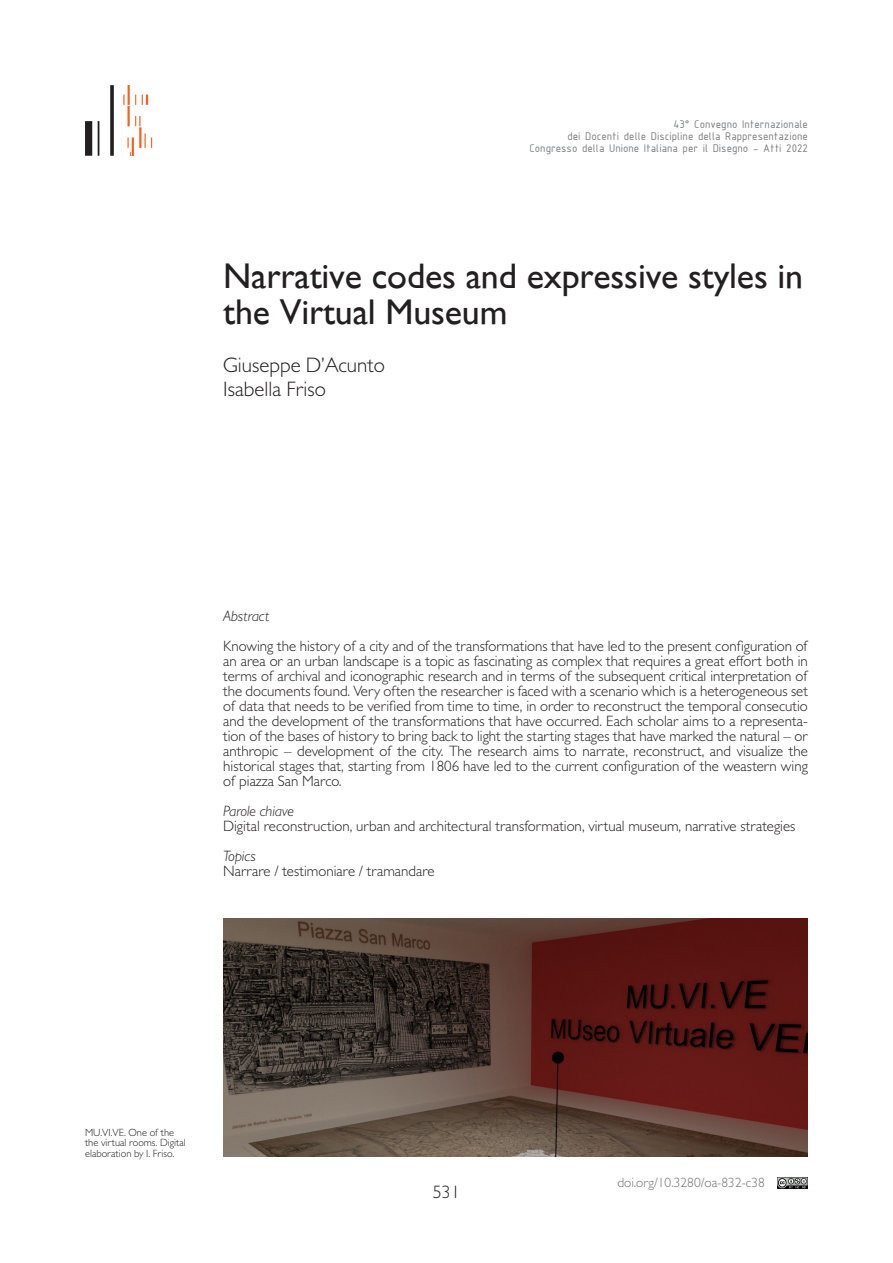
<style>
.page{position:relative;width:893px;height:1263px;background:#fff}
.page>*{position:absolute;margin:0;border:0;box-sizing:border-box;transform-origin:0 0}
.t1{font:36px/36px "Gill Sans";letter-spacing:-.005em;color:#231f20}
.t2{font:300 21px "Gill Sans";color:#231f20}
.t3{font:300 18px "Gill Sans";color:#231f20}
.t4{font:300 15px/15px "Gill Sans";color:#231f20;text-align:justify}
.t5{font:italic 300 15px "Gill Sans";color:#231f20}
.t6{font:300 13.5px "Gill Sans";color:#717275}
.t7{font:12px/12px "ISOCPEUR";color:#7a7c7f;text-align:right}
.t8{font:300 10.5px/10.5px "Gill Sans";color:#231f20}
</style>
<div class="page">
<img style="left:778px;top:1178px;width:30px;height:10px">
<svg style="left:110px;top:85px;width:4px;height:71px"></svg>
<svg style="left:98px;top:121px;width:1px;height:35px"></svg>
<svg style="left:85px;top:121px;width:7px;height:35px"></svg>
<img style="left:123px;top:85px;width:30px;height:71px">
<img style="left:223px;top:918px;width:585px;height:239px">
<p class="t7" style="left:529px;top:118px;width:280px">43° Convegno Internazionale<br>dei Docenti delle Discipline della Rappresentazione<br>Congresso della Unione Italiana per il Disegno - Atti 2022</p>
<p class="t1" style="left:223px;top:258px;width:581px">Narrative codes and expressive styles in the Virtual Museum</p>
<p class="t2" style="left:223px;top:352px;width:163px">Giuseppe D’Acunto</p>
<p class="t2" style="left:223px;top:376px;width:104px">Isabella Friso</p>
<p class="t5" style="left:223px;top:607px;width:48px">Abstract</p>
<p class="t4" style="left:223px;top:638px;width:586px">Knowing the history of a city and of the transformations that have led to the present configuration of an area or an urban landscape is a topic as fascinating as complex that requires a great effort both in terms of archival and iconographic research and in terms of the subsequent critical interpretation of the documents found. Very often the researcher is faced with a scenario which is a heterogeneous set of data that needs to be verified from time to time, in order to reconstruct the temporal consecutio and the development of the transformations that have occurred. Each scholar aims to a representa&shy;tion of the bases of history to bring back to light the starting stages that have marked the natural – or anthropic – development of the city. The research aims to narrate, reconstruct, and visualize the historical stages that, starting from 1806 have led to the current configuration of the weastern wing of piazza San Marco.</p>
<p class="t5" style="left:223px;top:802px;width:72px">Parole chiave</p>
<p class="t4" style="left:223px;top:818px;width:574px">Digital reconstruction, urban and architectural transformation, virtual museum, narrative strategies</p>
<p class="t5" style="left:223px;top:847px;width:34px">Topics</p>
<p class="t4" style="left:223px;top:863px;width:213px">Narrare / testimoniare / tramandare</p>
<p class="t8" style="left:85px;top:1127px;width:102px">MU.VI.VE. One of the the virtual rooms. Digital elaboration by I. Friso.</p>
<p class="t3" style="left:433px;top:1181px;width:28px">531</p>
<p class="t6" style="left:617px;top:1175px;width:149px">doi.org/10.3280/oa-832-c38</p>
</div>
